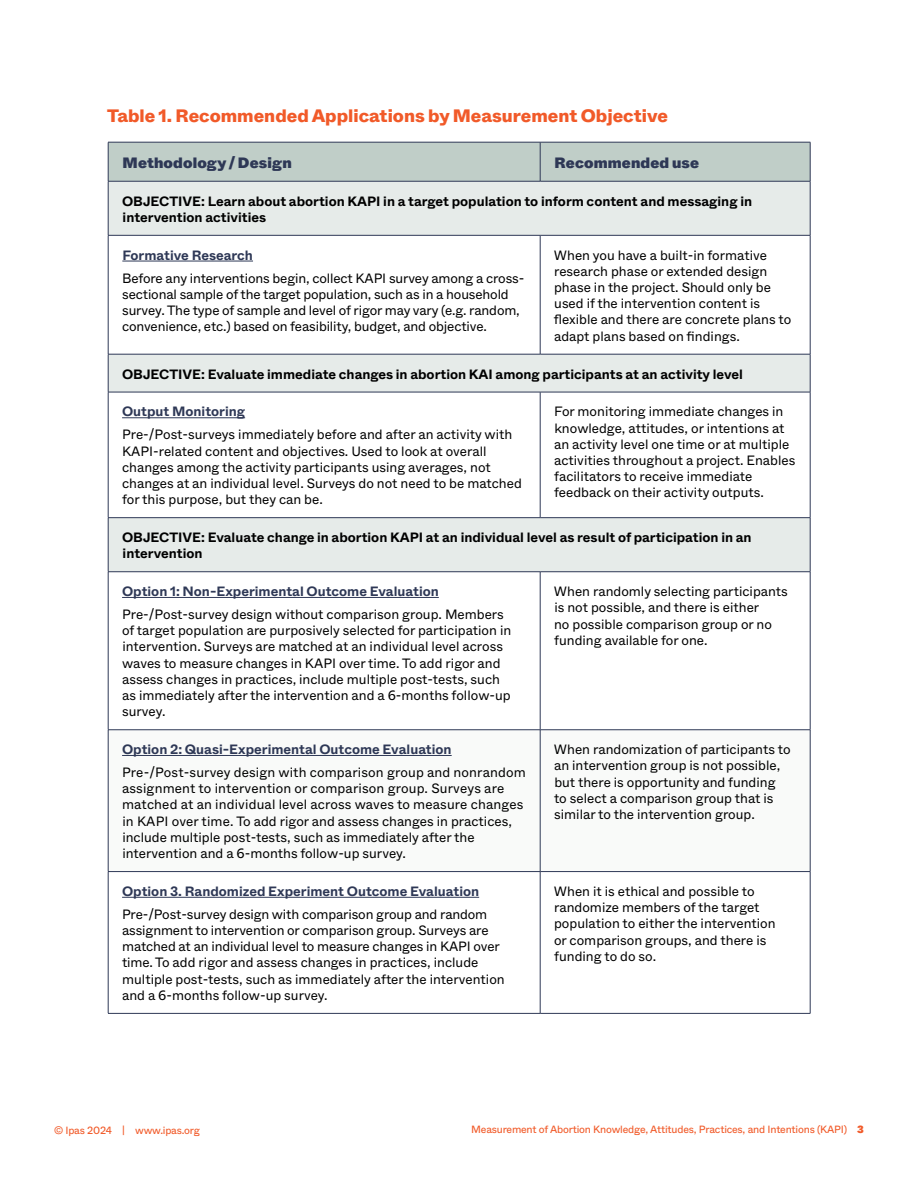
<style>
.page{position:relative;width:918px;height:1188px;background:#fff}
.page>*{position:absolute;margin:0;border:0;box-sizing:border-box;transform-origin:0 0}
.Level_3{font:800 18px "ABC Whyte";color:#f15a29}
.table_head{font:900 15px "ABC Whyte";letter-spacing:.01em;color:#2e3856}
.t1{font:13.5px/16.2px "ABC Whyte";color:#000}
.t2{font:700 13.5px/16.2px "ABC Whyte";color:#000}
.table_sub{font:700 13.5px "ABC Whyte";color:#2e3856}
.t3{font:10.5px "ABC Whyte";letter-spacing:-.02em;color:#f15a29}
.s1{font-weight:900}
</style>
<div class="page">
<div style="left:109px;top:143px;width:701px;height:38px;background:#c0cec8"></div>
<svg style="left:109px;top:182px;width:701px;height:389px"></svg>
<svg style="left:122px;top:731px;width:688px;height:140px"></svg>
<hr style="left:108px;top:181px;width:1px;height:54px;background:#2e3856">
<hr style="left:810px;top:181px;width:1px;height:54px;background:#2e3856">
<hr style="left:108px;top:235px;width:432px;height:1px;background:#2e3856">
<hr style="left:108px;top:236px;width:1px;height:118px;background:#2e3856">
<hr style="left:540px;top:235px;width:270px;height:1px;background:#2e3856">
<hr style="left:540px;top:236px;width:1px;height:118px;background:#2e3856">
<hr style="left:810px;top:236px;width:1px;height:118px;background:#2e3856">
<hr style="left:108px;top:354px;width:432px;height:1px;background:#2e3856">
<hr style="left:108px;top:354px;width:1px;height:38px;background:#2e3856">
<hr style="left:540px;top:354px;width:270px;height:1px;background:#2e3856">
<hr style="left:810px;top:354px;width:1px;height:38px;background:#2e3856">
<hr style="left:108px;top:392px;width:432px;height:1px;background:#2e3856">
<hr style="left:108px;top:392px;width:1px;height:125px;background:#2e3856">
<hr style="left:540px;top:392px;width:270px;height:1px;background:#2e3856">
<hr style="left:540px;top:392px;width:1px;height:125px;background:#2e3856">
<hr style="left:810px;top:392px;width:1px;height:125px;background:#2e3856">
<hr style="left:108px;top:517px;width:432px;height:1px;background:#2e3856">
<hr style="left:108px;top:518px;width:1px;height:54px;background:#2e3856">
<hr style="left:540px;top:517px;width:270px;height:1px;background:#2e3856">
<hr style="left:810px;top:518px;width:1px;height:54px;background:#2e3856">
<hr style="left:108px;top:571px;width:432px;height:1px;background:#2e3856">
<hr style="left:108px;top:572px;width:1px;height:158px;background:#2e3856">
<hr style="left:540px;top:571px;width:270px;height:1px;background:#2e3856">
<hr style="left:540px;top:572px;width:1px;height:158px;background:#2e3856">
<hr style="left:810px;top:572px;width:1px;height:158px;background:#2e3856">
<hr style="left:108px;top:730px;width:432px;height:1px;background:#2e3856">
<hr style="left:108px;top:730px;width:1px;height:141px;background:#2e3856">
<hr style="left:540px;top:730px;width:270px;height:1px;background:#2e3856">
<hr style="left:540px;top:730px;width:1px;height:141px;background:#2e3856">
<hr style="left:810px;top:730px;width:1px;height:141px;background:#2e3856">
<hr style="left:108px;top:871px;width:432px;height:1px;background:#2e3856">
<hr style="left:108px;top:872px;width:1px;height:141px;background:#2e3856">
<hr style="left:540px;top:871px;width:270px;height:1px;background:#2e3856">
<hr style="left:540px;top:872px;width:1px;height:141px;background:#2e3856">
<hr style="left:810px;top:872px;width:1px;height:141px;background:#2e3856">
<hr style="left:108px;top:1013px;width:432px;height:1px;background:#2e3856">
<hr style="left:540px;top:1013px;width:270px;height:1px;background:#2e3856">
<hr style="left:108px;top:142px;width:432px;height:1px;background:#2e3856">
<hr style="left:108px;top:142px;width:1px;height:39px;background:#2e3856">
<hr style="left:540px;top:142px;width:270px;height:1px;background:#2e3856">
<hr style="left:540px;top:142px;width:1px;height:39px;background:#2e3856">
<hr style="left:810px;top:142px;width:1px;height:39px;background:#2e3856">
<hr style="left:108px;top:181px;width:432px;height:1px;background:#2e3856">
<hr style="left:540px;top:181px;width:270px;height:1px;background:#2e3856">
<hr style="left:122px;top:261px;width:131px;height:1px;background:#2e3856">
<hr style="left:122px;top:417px;width:123px;height:1px;background:#2e3856">
<hr style="left:122px;top:597px;width:317px;height:1px;background:#2e3856">
<hr style="left:122px;top:755px;width:330px;height:1px;background:#2e3856">
<hr style="left:122px;top:897px;width:357px;height:1px;background:#2e3856">
<p class="Level_3" style="left:107px;top:104px;width:562px">Table 1. Recommended Applications by Measurement Objective</p>
<p class="table_head" style="left:123px;top:152px;width:171px">Methodology / Design</p>
<p class="table_head" style="left:555px;top:152px;width:146px">Recommended use</p>
<p class="t2" style="left:122px;top:193px;width:632px">OBJECTIVE: Learn about abortion KAPI in a target population to inform content and messaging in intervention activities</p>
<p class="table_sub" style="left:122px;top:246px;width:132px">Formative Research</p>
<p class="t1" style="left:122px;top:270px;width:404px">Before any interventions begin, collect KAPI survey among a cross&shy;sectional sample of the target population, such as in a household survey. The type of sample and level of rigor may vary (e.g. random, convenience, etc.) based on feasibility, budget, and objective.</p>
<p class="t1" style="left:554px;top:247px;width:239px">When you have a built-in formative research phase or extended design phase in the project. Should only be used if the intervention content is flexible and there are concrete plans to adapt plans based on findings.</p>
<p class="t2" style="left:122px;top:366px;width:622px">OBJECTIVE: Evaluate immediate changes in abortion KAI among participants at an activity level</p>
<p class="table_sub" style="left:122px;top:403px;width:125px">Output Monitoring</p>
<p class="t1" style="left:122px;top:427px;width:401px">Pre-/Post-surveys immediately before and after an activity with KAPI-related content and objectives. Used to look at overall changes among the activity participants using averages, not changes at an individual level. Surveys do not need to be matched for this purpose, but they can be.</p>
<p class="t1" style="left:554px;top:404px;width:243px">For monitoring immediate changes in knowledge, attitudes, or intentions at an activity level one time or at multiple activities throughout a project. Enables facilitators to receive immediate feedback on their activity outputs.</p>
<p class="t2" style="left:122px;top:529px;width:631px">OBJECTIVE: Evaluate change in abortion KAPI at an individual level as result of participation in an intervention</p>
<p class="table_sub" style="left:122px;top:583px;width:318px">Option 1: Non-Experimental Outcome Evaluation</p>
<p class="t1" style="left:122px;top:606px;width:391px">Pre-/Post-survey design without comparison group. Members of target population are purposively selected for participation in intervention. Surveys are matched at an individual level across waves to measure changes in KAPI over time. To add rigor and assess changes in practices, include multiple post-tests, such as immediately after the intervention and a 6-months follow-up survey.</p>
<p class="t1" style="left:554px;top:583px;width:236px">When randomly selecting participants is not possible, and there is either<br>no possible comparison group or no funding available for one.</p>
<p class="table_sub" style="left:122px;top:741px;width:331px">Option 2: Quasi-Experimental Outcome Evaluation</p>
<p class="t1" style="left:122px;top:764px;width:405px">Pre-/Post-survey design with comparison group and nonrandom assignment to intervention or comparison group. Surveys are matched at an individual level across waves to measure changes in KAPI over time. To add rigor and assess changes in practices, include multiple post-tests, such as immediately after the intervention and a 6-months follow-up survey.</p>
<p class="table_sub" style="left:122px;top:882px;width:359px">Option 3. Randomized Experiment Outcome Evaluation</p>
<p class="t1" style="left:122px;top:906px;width:384px">Pre-/Post-survey design with comparison group and random assignment to intervention or comparison group. Surveys are matched at an individual level to measure changes in KAPI over time. To add rigor and assess changes in practices, include multiple post-tests, such as immediately after the intervention and a 6-months follow-up survey.</p>
<p class="t1" style="left:554px;top:741px;width:238px">When randomization of participants to an intervention group is not possible, but there is opportunity and funding to select a comparison group that is similar to the intervention group.</p>
<p class="t1" style="left:554px;top:883px;width:223px">When it is ethical and possible to randomize members of the target population to either the intervention or comparison groups, and there is funding to do so.</p>
<p class="t3" style="left:54px;top:1124px;width:148px">© Ipas 2024 | www.ipas.org</p>
<p class="t3" style="left:471px;top:1122px;width:394px">Measurement of Abortion Knowledge, Attitudes, Practices, and Intentions (KAPI) <span class="s1">3</span></p>
</div>
